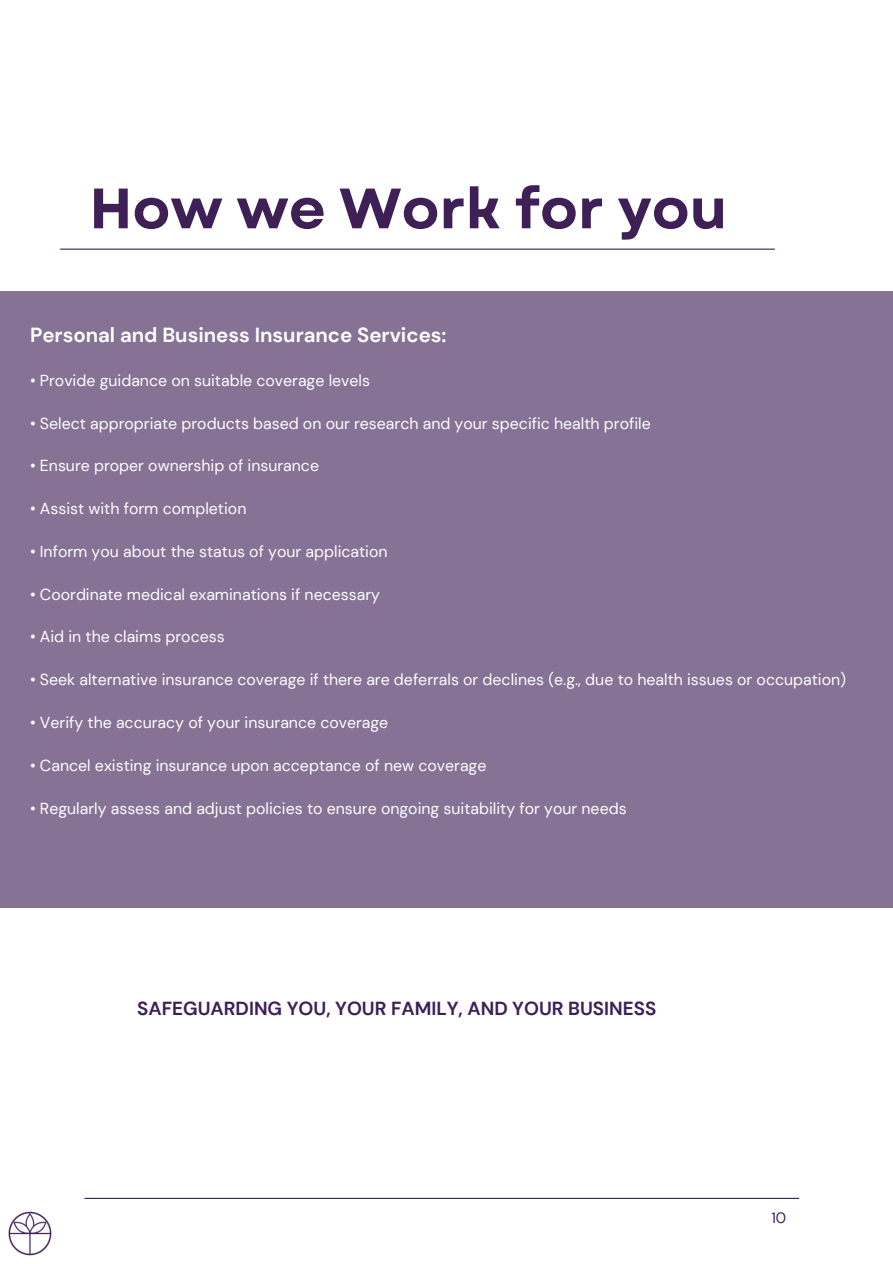
<style>
.page{position:relative;width:893px;height:1264px;background:#fff}
.page>*{position:absolute;margin:0;border:0;box-sizing:border-box;transform-origin:0 0}
.t1{font:700 56.7px "Garet";color:#3e2057}
.t2{font:700 20.4px "DM Sans";color:#fefefe}
.t3{font:700 18.9px "DM Sans";color:#3e2057}
.t4{font:15.9px "DM Sans";color:#fefefe}
.t5{font:15px "DM Sans";color:#3e2057}
</style>
<div class="page">
<hr style="left:60px;top:248px;width:714px;height:2px;background:#3e2057">
<hr style="left:84px;top:1197px;width:715px;height:1px;background:#3e2057">
<img style="left:8px;top:1211px;width:44px;height:45px">
<div style="left:0;top:291px;width:892px;height:616px;background:#857295"></div>
<h1 class="t1" style="left:89px;top:168px;width:639px">How we Work for you</h1>
<p class="t2" style="left:30px;top:322px;width:418px">Personal and Business Insurance Services:</p>
<p class="t4" style="left:30px;top:370px;width:341px">• Provide guidance on suitable coverage levels</p>
<p class="t4" style="left:30px;top:413px;width:622px">• Select appropriate products based on our research and your specific health profile</p>
<p class="t4" style="left:30px;top:455px;width:290px">• Ensure proper ownership of insurance</p>
<p class="t4" style="left:30px;top:498px;width:218px">• Assist with form completion</p>
<p class="t4" style="left:30px;top:541px;width:359px">• Inform you about the status of your application</p>
<p class="t4" style="left:30px;top:584px;width:351px">• Coordinate medical examinations if necessary</p>
<p class="t4" style="left:30px;top:626px;width:196px">• Aid in the claims process</p>
<p class="t4" style="left:30px;top:669px;width:817px">• Seek alternative insurance coverage if there are deferrals or declines (e.g., due to health issues or occupation)</p>
<p class="t4" style="left:30px;top:712px;width:360px">• Verify the accuracy of your insurance coverage</p>
<p class="t4" style="left:30px;top:755px;width:458px">• Cancel existing insurance upon acceptance of new coverage</p>
<h2 class="t4" style="left:30px;top:797px;width:598px">• Regularly assess and adjust policies to ensure ongoing suitability for your needs</h2>
<p class="t3" style="left:137px;top:996px;width:520px">SAFEGUARDING YOU, YOUR FAMILY, AND YOUR BUSINESS</p>
<p class="t5" style="left:771px;top:1207px;width:16px">10</p>
</div>
